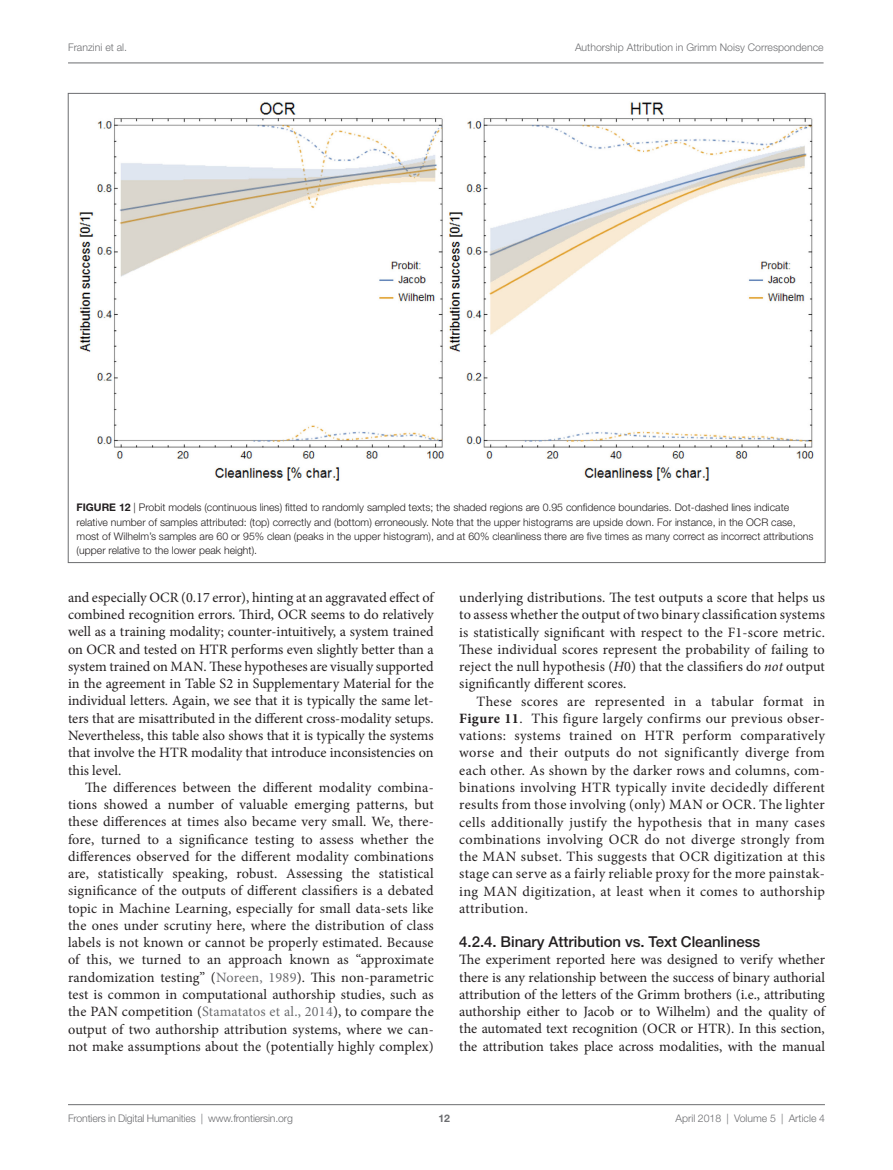
<style>
.page{position:relative;width:893px;height:1170px;background:#fff}
.page>*{position:absolute;margin:0;border:0;box-sizing:border-box;transform-origin:0 0}
.t1{font:500 15px "Helvetica Neue LT Std";color:#231f20}
.t2{font:14.25px/17.2px "Minion Pro";letter-spacing:.005em;color:#231f20;text-align:justify}
.t3{font:300 10.5px/14.2px "Helvetica Neue LT Std";color:#231f20}
.t4{font:300 10.5px "Helvetica Neue LT Std";color:#6c6d70}
.t5{font:700 10.5px "Helvetica Neue LT Std";color:#6c6d70}
.s1{font-weight:700}
.s2{color:#6c6d70}
.s3{font-style:italic}
</style>
<div class="page">
<img style="left:79px;top:102px;width:735px;height:379px">
<hr style="left:68px;top:63px;width:756px;height:1px;background:#6c6d70">
<hr style="left:68px;top:1104px;width:757px;height:1px;background:#6c6d70">
<p class="t4" style="left:68px;top:41px;width:61px">Franzini et al.</p>
<p class="t4" style="left:575px;top:41px;width:250px">Authorship Attribution in Grimm Noisy Correspondence</p>
<p class="t3" style="left:77px;top:500px;width:738px"><span class="s1">FIGURE 12</span> | Probit models (continuous lines) fitted to randomly sampled texts; the shaded regions are 0.95 confidence boundaries. Dot-dashed lines indicate relative number of samples attributed: (top) correctly and (bottom) erroneously. Note that the upper histograms are upside down. For instance, in the OCR case, most of Wilhelm’s samples are 60 or 95% clean (peaks in the upper histogram), and at 60% cleanliness there are five times as many correct as incorrect attributions (upper relative to the lower peak height).</p>
<p class="t2" style="left:68px;top:588px;width:367px">and especially OCR (0.17 error), hinting at an aggravated effect of combined recognition errors. Third, OCR seems to do relatively well as a training modality; counter-intuitively, a system trained on OCR and tested on HTR performs even slightly better than a system trained on MAN. These hypotheses are visually supported in the agreement in Table S2 in Supplementary Material for the individual letters. Again, we see that it is typically the same let&shy;ters that are misattributed in the different cross-modality setups.<br>Nevertheless, this table also shows that it is typically the systems that involve the HTR modality that introduce inconsistencies on this level.</p>
<p class="t2" style="left:68px;top:778px;width:367px;text-indent:17px">The differences between the different modality combina&shy;tions showed a number of valuable emerging patterns, but these differences at times also became very small. We, there&shy;fore, turned to a significance testing to assess whether the differences observed for the different modality combinations are, statistically speaking, robust. Assessing the statistical significance of the outputs of different classifiers is a debated topic in Machine Learning, especially for small data-sets like the ones under scrutiny here, where the distribution of class labels is not known or cannot be properly estimated. Because of this, we turned to an approach known as “approximate randomization testing” (<span class="s2">Noreen, 1989</span>). This non-parametric test is common in computational authorship studies, such as the PAN competition (<span class="s2">Stamatatos et al., 2014</span>), to compare the output of two authorship attribution systems, where we can&shy;not make assumptions about the (potentially highly complex)</p>
<p class="t2" style="left:459px;top:589px;width:367px">underlying distributions. The test outputs a score that helps us to assess whether the output of two binary classification systems is statistically significant with respect to the F1-score metric.<br>These individual scores represent the probability of failing to reject the null hypothesis (<span class="s3">H</span>0) that the classifiers do <span class="s3">not</span> output significantly different scores.</p>
<p class="t2" style="left:459px;top:692px;width:367px;text-indent:17px">These scores are represented in a tabular format in <span class="s1">Figure 11</span>. This figure largely confirms our previous obser&shy;vations: systems trained on HTR perform comparatively worse and their outputs do not significantly diverge from each other. As shown by the darker rows and columns, com&shy;binations involving HTR typically invite decidedly different results from those involving (only) MAN or OCR. The lighter cells additionally justify the hypothesis that in many cases combinations involving OCR do not diverge strongly from the MAN subset. This suggests that OCR digitization at this stage can serve as a fairly reliable proxy for the more painstak&shy;ing MAN digitization, at least when it comes to authorship attribution.</p>
<p class="t1" style="left:459px;top:932px;width:303px">4.2.4. Binary Attribution vs. Text Cleanliness</p>
<p class="t2" style="left:459px;top:951px;width:367px">The experiment reported here was designed to verify whether there is any relationship between the success of binary authorial attribution of the letters of the Grimm brothers (i.e., attributing authorship either to Jacob or to Wilhelm) and the quality of the automated text recognition (OCR or HTR). In this section, the attribution takes place across modalities, with the manual</p>
<p class="t4" style="left:68px;top:1111px;width:226px">Frontiers in Digital Humanities | www.frontiersin.org</p>
<p class="t4" style="left:675px;top:1111px;width:151px">April 2018 | Volume 5 | Article 4</p>
<p class="t5" style="left:439px;top:1111px;width:13px">12</p>
</div>
